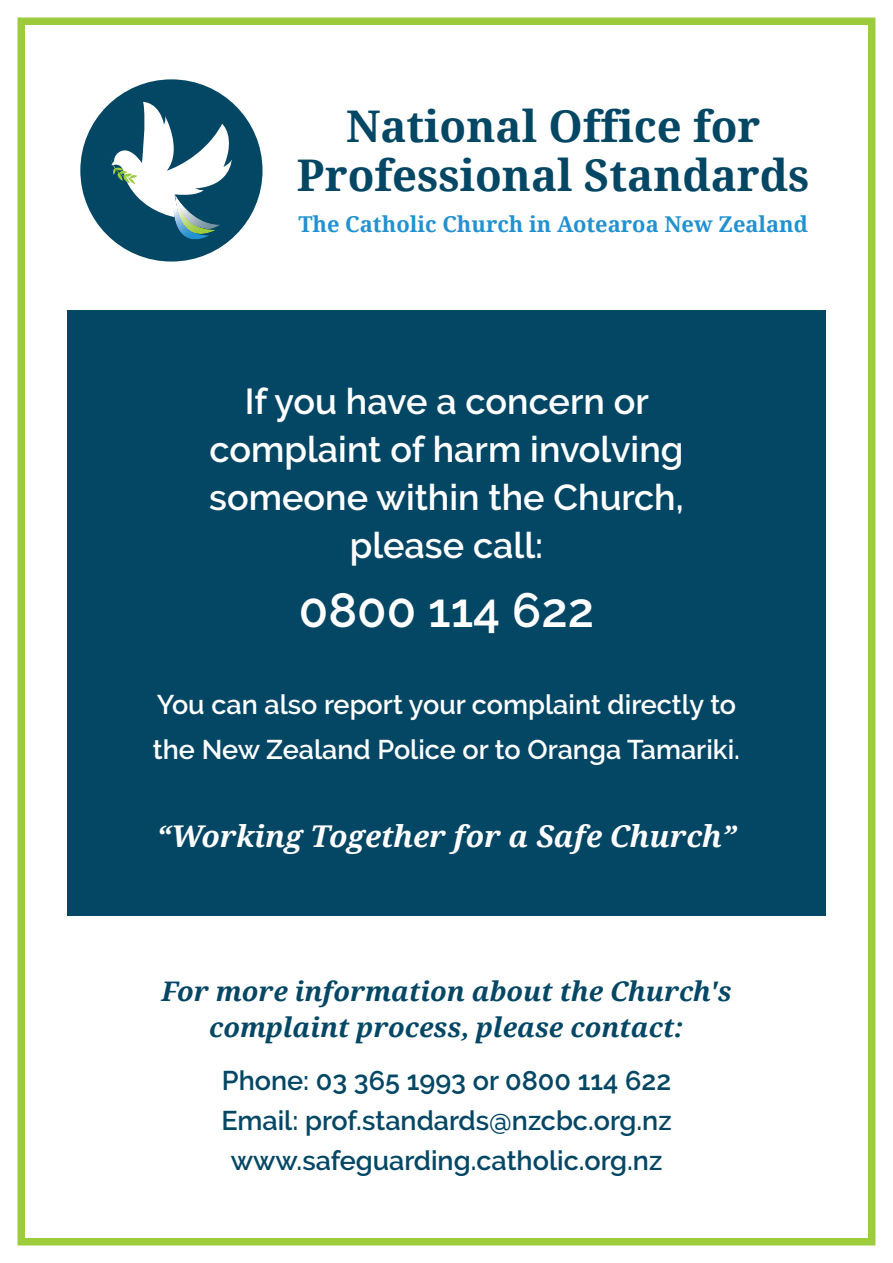
<style>
.page{position:relative;width:893px;height:1263px;background:#fff}
.page>*{position:absolute;margin:0;border:0;box-sizing:border-box;transform-origin:0 0}
.t1{font:600 48px "Raleway";color:#fff}
.t2{font:700 43.65px/49.1px "Droid Serif";color:#044765;text-align:center}
.t3{font:600 36px/48px "Raleway";color:#fff;text-align:center}
.t4{font:italic 700 30px "Droid Serif";color:#fff}
.t5{font:600 27px/40.2px "Raleway";color:#044765;text-align:center}
.t6{font:600 27px/45px "Raleway";color:#fff}
.t7{font:italic 700 27px/36px "Droid Serif";color:#044765;text-align:center}
.t8{font:700 21.9px "Droid Serif";color:#2291d0}
</style>
<div class="page">
<div style="left:67px;top:310px;width:759px;height:606px;background:#044765"></div>
<div style="left:80px;top:79px;width:182px;height:183px;background:#044765;border-radius:50%"></div>
<svg style="left:111px;top:102px;width:126px;height:150px"></svg>
<div style="left:18px;top:18px;width:857px;height:1227px;border:8px solid #9ccb3b"></div>
<h2 class="t2" style="left:297px;top:102px;width:514px">National Office for<br>Professional Standards</h2>
<p class="t8" style="left:298px;top:212px;width:511px">The Catholic Church in Aotearoa New Zealand</p>
<h3 class="t3" style="left:209px;top:381px;width:476px">If you have a concern or complaint of harm involving someone within the Church, please call:</h3>
<h1 class="t1" style="left:299px;top:591px;width:297px">0800 114 622</h1>
<p class="t6" style="left:153px;top:685px;width:589px">You can also report your complaint directly to the New Zealand Police or to Oranga Tamariki.</p>
<p class="t4" style="left:157px;top:823px;width:581px">“Working Together for a Safe Church”</p>
<p class="t7" style="left:161px;top:975px;width:572px">For more information about the Church's complaint process, please contact:</p>
<p class="t5" style="left:221px;top:1062px;width:452px">Phone: 03 365 1993 or 0800 114 622<br>Email: prof.standards@nzcbc.org.nz www.safeguarding.catholic.org.nz</p>
</div>
